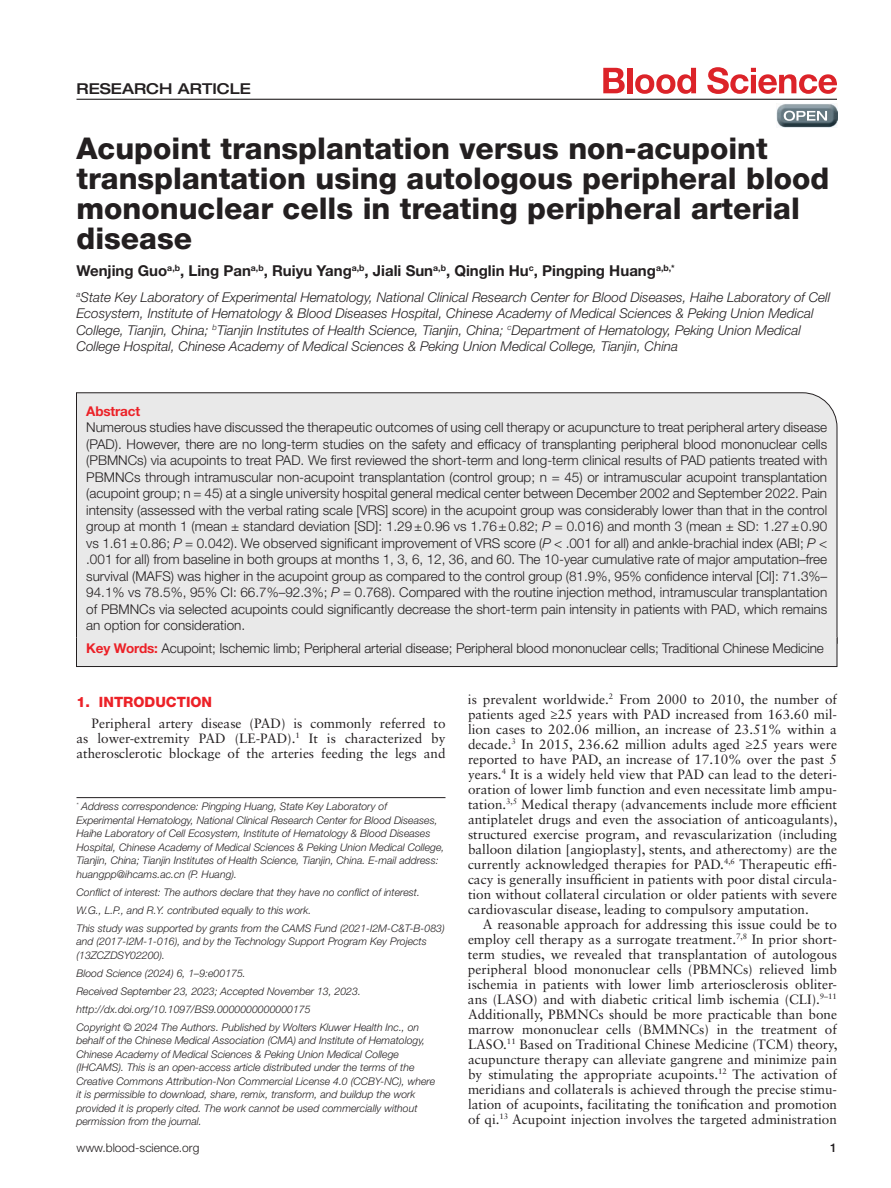
<style>
.page{position:relative;width:891px;height:1188px;background:#fff}
.page>*{position:absolute;margin:0;border:0;box-sizing:border-box;transform-origin:0 0}
.t1{font:800 30px/30px "Helvetica Neue LT Std";color:#231f20}
.t2{font:700 15px "Helvetica Neue LT Std";color:#231f20}
.t3{font:500 expanded 15px "Helvetica Neue LT Std";color:#231f20}
.t4{font:800 14.25px "Helvetica Neue LT Std";color:#ec2127}
.t5{font:13.5px/15px "Sabon LT Std";color:#231f20;text-align:justify}
.t6{font:300 13.5px/16.5px "Helvetica Neue LT Std";letter-spacing:-.01em;color:#231f20;text-align:justify}
.t7{font:italic 300 13.5px/16.5px "Helvetica Neue LT Std";color:#231f20}
.t8{font:700 13.5px "Helvetica Neue LT Std";letter-spacing:-.01em;color:#ec2127}
.t9{font:300 12px "Helvetica Neue LT Std";color:#231f20}
.t10{font:500 12px "Helvetica Neue LT Std";color:#231f20}
.t11{font:italic 300 10.5px/13.5px "Helvetica Neue LT Std";color:#231f20}
.s1{font-style:italic}
.s2{font-weight:700;color:#ec2127}
</style>
<div class="page">
<hr style="left:76px;top:99px;width:761px;height:1px;background:#231f20">
<img style="left:776px;top:104px;width:61px;height:24px">
<svg style="left:784px;top:111px;width:43px;height:10px"></svg>
<svg style="left:603px;top:68px;width:22px;height:25px"></svg>
<div style="left:627px;top:68px;width:5px;height:25px;background:#dc2329"></div>
<svg style="left:635px;top:68px;width:61px;height:26px"></svg>
<svg style="left:707px;top:67px;width:130px;height:27px"></svg>
<div style="left:76px;top:392px;width:762px;height:252px;background:#e9e9e9"></div>
<div style="left:76px;top:637px;width:761px;height:30px;background:#e9e9e9"></div>
<div style="left:76px;top:637px;width:761px;height:30px;border:1px solid #231f20"></div>
<hr style="left:76px;top:797px;width:370px;height:1px;background:#231f20">
<p class="t3" style="left:76px;top:80px;width:176px">RESEARCH ARTICLE</p>
<h1 class="t1" style="left:76px;top:134px;width:754px">Acupoint transplantation versus non-acupoint transplantation using autologous peripheral blood mononuclear cells in treating peripheral arterial disease</h1>
<p class="t2" style="left:76px;top:262px;width:600px">Wenjing Guo<sup>a,b</sup>, Ling Pan<sup>a,b</sup>, Ruiyu Yang<sup>a,b</sup>, Jiali Sun<sup>a,b</sup>, Qinglin Hu<sup>c</sup>, Pingping Huang<sup>a,b,*</sup></p>
<p class="t7" style="left:76px;top:289px;width:755px"><sup>a</sup>State Key Laboratory of Experimental Hematology, National Clinical Research Center for Blood Diseases, Haihe Laboratory of Cell Ecosystem, Institute of Hematology &amp; Blood Diseases Hospital, Chinese Academy of Medical Sciences &amp; Peking Union Medical College, Tianjin, China; <sup>b</sup>Tianjin Institutes of Health Science, Tianjin, China; <sup>c</sup>Department of Hematology, Peking Union Medical College Hospital, Chinese Academy of Medical Sciences &amp; Peking Union Medical College, Tianjin, China</p>
<p class="t8" style="left:86px;top:403px;width:56px">Abstract</p>
<p class="t6" style="left:86px;top:419px;width:743px">Numerous studies have discussed the therapeutic outcomes of using cell therapy or acupuncture to treat peripheral artery disease (PAD). However, there are no long-term studies on the safety and efficacy of transplanting peripheral blood mononuclear cells (PBMNCs) via acupoints to treat PAD. We first reviewed the short-term and long-term clinical results of PAD patients treated with PBMNCs through intramuscular non-acupoint transplantation (control group; n = 45) or intramuscular acupoint transplantation (acupoint group; n = 45) at a single university hospital general medical center between December 2002 and September 2022. Pain intensity (assessed with the verbal rating scale [VRS] score) in the acupoint group was considerably lower than that in the control group at month 1 (mean ± standard deviation [SD]: 1.29±0.96 vs 1.76±0.82; <span class="s1">P</span> = 0.016) and month 3 (mean ± SD: 1.27±0.90 vs 1.61±0.86; <span class="s1">P</span> = 0.042). We observed significant improvement of VRS score (<span class="s1">P</span> &lt; .001 for all) and ankle-brachial index (ABI; <span class="s1">P</span> &lt; .001 for all) from baseline in both groups at months 1, 3, 6, 12, 36, and 60. The 10-year cumulative rate of major amputation–free survival (MAFS) was higher in the acupoint group as compared to the control group (81.9%, 95% confidence interval [CI]: 71.3%– 94.1% vs 78.5%, 95% CI: 66.7%–92.3%; <span class="s1">P</span> = 0.768). Compared with the routine injection method, intramuscular transplantation of PBMNCs via selected acupoints could significantly decrease the short-term pain intensity in patients with PAD, which remains an option for consideration.</p>
<p class="t6" style="left:86px;top:640px;width:739px"><span class="s2">Key Words:</span> Acupoint; Ischemic limb; Peripheral arterial disease; Peripheral blood mononuclear cells; Traditional Chinese Medicine</p>
<p class="t4" style="left:76px;top:693px;width:137px">1. INTRODUCTION</p>
<p class="t5" style="left:76px;top:716px;width:371px;text-indent:15px">Peripheral artery disease (PAD) is commonly referred to as lower-extremity PAD (LE-PAD).<sup>1</sup> It is characterized by atherosclerotic blockage of the arteries feeding the legs and</p>
<p class="t11" style="left:76px;top:799px;width:370px"><sup>*</sup> Address correspondence: Pingping Huang, State Key Laboratory of Experimental Hematology, National Clinical Research Center for Blood Diseases, Haihe Laboratory of Cell Ecosystem, Institute of Hematology &amp; Blood Diseases Hospital, Chinese Academy of Medical Sciences &amp; Peking Union Medical College, Tianjin, China; Tianjin Institutes of Health Science, Tianjin, China. E-mail address: huangpp@ihcams.ac.cn (P. Huang).</p>
<p class="t11" style="left:77px;top:883px;width:370px;line-height:18px">Conflict of interest: The authors declare that they have no conflict of interest.<br>W.G., L.P., and R.Y. contributed equally to this work.<br>This study was supported by grants from the CAMS Fund (2021-I2M-C&amp;T-B-083)</p>
<p class="t11" style="left:77px;top:934px;width:352px">and (2017-I2M-1-016), and by the Technology Support Program Key Projects (13ZCZDSY02200).</p>
<p class="t11" style="left:77px;top:964px;width:344px;line-height:18px">Blood Science (2024) 6, 1–9:e00175.<br>Received September 23, 2023; Accepted November 13, 2023. http://dx.doi.org/10.1097/BS9.0000000000000175<br>Copyright © 2024 The Authors. Published by Wolters Kluwer Health Inc., on</p>
<p class="t11" style="left:77px;top:1033px;width:360px">behalf of the Chinese Medical Association (CMA) and Institute of Hematology, Chinese Academy of Medical Sciences &amp; Peking Union Medical College (IHCAMS). This is an open-access article distributed under the terms of the Creative Commons Attribution-Non Commercial License 4.0 (CCBY-NC), where it is permissible to download, share, remix, transform, and buildup the work provided it is properly cited. The work cannot be used commercially without permission from the journal.</p>
<p class="t5" style="left:468px;top:692px;width:371px">is prevalent worldwide.<sup>2</sup> From 2000 to 2010, the number of patients aged ≥25 years with PAD increased from 163.60 mil&shy;lion cases to 202.06 million, an increase of 23.51% within a decade.<sup>3</sup> In 2015, 236.62 million adults aged ≥25 years were reported to have PAD, an increase of 17.10% over the past 5 years.<sup>4</sup> It is a widely held view that PAD can lead to the deteri&shy;oration of lower limb function and even necessitate limb ampu&shy;tation.<sup>3,5</sup> Medical therapy (advancements include more efficient antiplatelet drugs and even the association of anticoagulants), structured exercise program, and revascularization (including balloon dilation [angioplasty], stents, and atherectomy) are the currently acknowledged therapies for PAD.<sup>4,6</sup> Therapeutic effi&shy;cacy is generally insufficient in patients with poor distal circula&shy;tion without collateral circulation or older patients with severe cardiovascular disease, leading to compulsory amputation.</p>
<p class="t5" style="left:468px;top:917px;width:371px;text-indent:15px">A reasonable approach for addressing this issue could be to employ cell therapy as a surrogate treatment.<sup>7,8</sup> In prior short&shy;term studies, we revealed that transplantation of autologous peripheral blood mononuclear cells (PBMNCs) relieved limb ischemia in patients with lower limb arteriosclerosis obliter&shy;ans (LASO) and with diabetic critical limb ischemia (CLI).<sup>9–11<br></sup>Additionally, PBMNCs should be more practicable than bone marrow mononuclear cells (BMMNCs) in the treatment of LASO.<sup>11</sup> Based on Traditional Chinese Medicine (TCM) theory, acupuncture therapy can alleviate gangrene and minimize pain by stimulating the appropriate acupoints.<sup>12</sup> The activation of meridians and collaterals is achieved through the precise stimu&shy;lation of acupoints, facilitating the tonification and promotion of qi.<sup>13</sup> Acupoint injection involves the targeted administration</p>
<p class="t9" style="left:76px;top:1140px;width:124px">www.blood-science.org</p>
<p class="t10" style="left:830px;top:1140px;width:8px">1</p>
</div>
